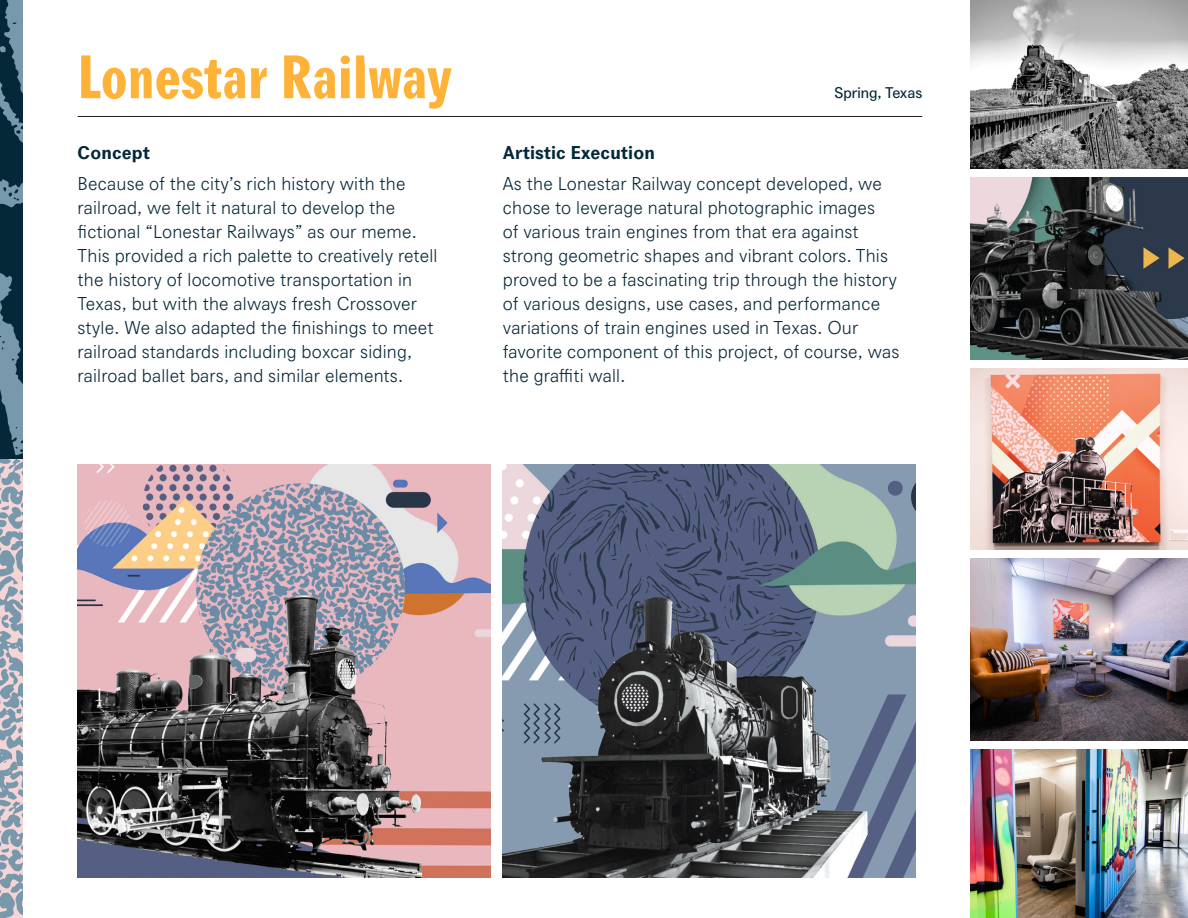
<style>
.page{position:relative;width:1188px;height:918px;background:#fff}
.page>*{position:absolute;margin:0;border:0;box-sizing:border-box;transform-origin:0 0}
.t1{font:59.1px "Agipo Bold Cond";color:#ffb238}
.t2{font:300 18px/24px "Agipo";letter-spacing:.01em;color:#052839}
.t3{font:700 18px "Agipo";letter-spacing:.01em;color:#052839}
.t4{font:15px "Agipo";color:#052839}
</style>
<div class="page">
<img style="left:971px;top:0;width:217px;height:168px">
<img style="left:971px;top:177px;width:217px;height:182px">
<img style="left:971px;top:368px;width:217px;height:182px">
<img style="left:971px;top:559px;width:217px;height:182px">
<img style="left:971px;top:750px;width:217px;height:168px">
<svg style="left:0;top:0;width:22px;height:918px;background:#6e8291"></svg>
<hr style="left:78px;top:116px;width:844px;height:1px;background:#231f20">
<img style="left:78px;top:465px;width:412px;height:413px">
<img style="left:503px;top:465px;width:412px;height:413px">
<p class="t1" style="left:78px;top:31px;width:376px">Lonestar Railway</p>
<p class="t3" style="left:78px;top:139px;width:74px">Concept</p>
<p class="t2" style="left:78px;top:170px;width:361px">Because of the city’s rich history with the railroad, we felt it natural to develop the fictional “Lonestar Railways” as our meme.<br>This provided a rich palette to creatively retell the history of locomotive transportation in Texas, but with the always fresh Crossover style. We also adapted the finishings to meet railroad standards including boxcar siding, railroad ballet bars, and similar elements.</p>
<p class="t4" style="left:835px;top:81px;width:89px">Spring, Texas</p>
<p class="t3" style="left:503px;top:139px;width:154px">Artistic Execution</p>
<p class="t2" style="left:503px;top:170px;width:398px">As the Lonestar Railway concept developed, we chose to leverage natural photographic images<br>of various train engines from that era against strong geometric shapes and vibrant colors. This proved to be a fascinating trip through the history of various designs, use cases, and performance variations of train engines used in Texas. Our favorite component of this project, of course, was the graffiti wall.</p>
</div>
